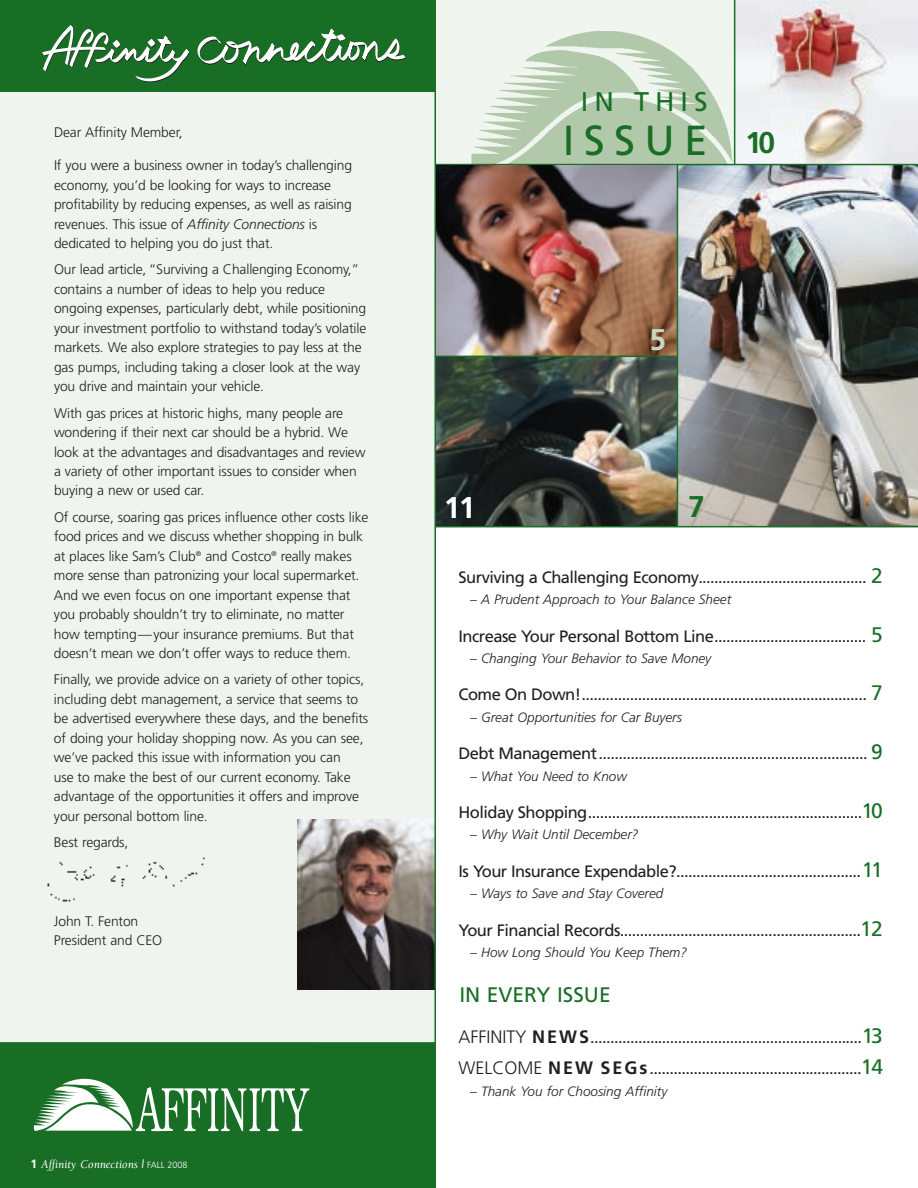
<style>
.page{position:relative;width:918px;height:1188px;background:#fff}
.page>*{position:absolute;margin:0;border:0;box-sizing:border-box;transform-origin:0 0}
.t1{font:42px "Frutiger";letter-spacing:.22em;color:#196e26}
.t2{font:700 30px "Frutiger";color:#196e26}
.t3{font:700 30px "Frutiger";color:#fff}
.t4{font:700 30px "Frutiger";color:#c6d7c2}
.t5{font:27px "Frutiger";letter-spacing:.22em;color:#196e26}
.t6{font:21px "Frutiger";color:#196e26}
.t7{font:16.5px/31.5px "Frutiger";letter-spacing:-.035em;color:#231f20}
.t8{font:300 13.8px/19.5px "Frutiger";letter-spacing:-.01em;color:#231f20}
.t9{font:italic 300 13.5px "Frutiger";color:#231f20}
.t10{font:italic 12px "Berkeley";letter-spacing:-.015em;color:#fff}
.s1{font-style:italic}
.s2{font-family:"Frutiger";font-weight:700;font-style:normal}
.s3{font-family:"Frutiger";font-weight:300;font-style:normal;font-size:9px}
.s4{font-size:21px;color:#196e26}
.s5{font-weight:300;font-size:18px}
.s6{font-weight:700;font-size:18px}
</style>
<div class="page">
<img style="left:436px;top:357px;width:241px;height:169px">
<img style="left:735px;top:0;width:183px;height:164px">
<div style="left:435px;top:0;width:300px;height:164px;background:#eff5ee"></div>
<img style="left:453px;top:2px;width:281px;height:162px">
<img style="left:678px;top:165px;width:240px;height:361px">
<hr style="left:436px;top:164px;width:482px;height:1px;background:#196e26">
<div style="left:0;top:0;width:435px;height:1188px;background:#196e26"></div>
<div style="left:0;top:93px;width:435px;height:950px;background:#eff5ee"></div>
<svg style="left:34px;top:1079px;width:275px;height:52px"></svg>
<img style="left:47px;top:857px;width:158px;height:45px">
<svg style="left:197px;top:29px;width:208px;height:36px"></svg>
<svg style="left:42px;top:25px;width:147px;height:57px"></svg>
<img style="left:297px;top:819px;width:137px;height:170px">
<hr style="left:734px;top:0;width:1px;height:165px;background:#196e26">
<img style="left:436px;top:165px;width:241px;height:191px">
<hr style="left:677px;top:164px;width:1px;height:363px;background:#196e26">
<hr style="left:435px;top:526px;width:483px;height:1px;background:#196e26">
<hr style="left:435px;top:356px;width:242px;height:1px;background:#196e26">
<hr style="left:434px;top:0;width:2px;height:1188px;background:#196e26">
<hr style="left:0;top:1042px;width:435px;height:2px;background:#196e26">
<p class="t8" style="left:54px;top:124px;width:130px">Dear Affinity Member,</p>
<p class="t8" style="left:54px;top:157px;width:300px">If you were a business owner in today’s challenging economy, you’d be looking for ways to increase profitability by reducing expenses, as well as raising revenues. This issue of <span class="s1">Affinity Connections</span> is dedicated to helping you do just that.</p>
<p class="t8" style="left:54px;top:261px;width:314px">Our lead article, “Surviving a Challenging Economy,” contains a number of ideas to help you reduce ongoing expenses, particularly debt, while positioning your investment portfolio to withstand today’s volatile markets. We also explore strategies to pay less at the gas pumps, including taking a closer look at the way you drive and maintain your vehicle.</p>
<p class="t8" style="left:54px;top:404px;width:313px">With gas prices at historic highs, many people are wondering if their next car should be a hybrid. We look at the advantages and disadvantages and review a variety of other important issues to consider when buying a new or used car.</p>
<p class="t8" style="left:54px;top:508px;width:316px">Of course, soaring gas prices influence other costs like food prices and we discuss whether shopping in bulk at places like Sam’s Club<sup>®</sup> and Costco<sup>®</sup> really makes more sense than patronizing your local supermarket.<br>And we even focus on one important expense that you probably shouldn’t try to eliminate, no matter how tempting—your insurance premiums. But that doesn’t mean we don’t offer ways to reduce them.</p>
<p class="t8" style="left:54px;top:671px;width:316px">Finally, we provide advice on a variety of other topics, including debt management, a service that seems to be advertised everywhere these days, and the benefits of doing your holiday shopping now. As you can see, we’ve packed this issue with information you can<br>use to make the best of our current economy. Take advantage of the opportunities it offers and improve your personal bottom line.</p>
<p class="t8" style="left:54px;top:834px;width:76px">Best regards,</p>
<p class="t8" style="left:54px;top:912px;width:110px">John T. Fenton<br>President and CEO</p>
<p class="t10" style="left:30px;top:1159px;width:159px"><span class="s2">1</span> Affinity Connections | <span class="s3">FALL 2008</span></p>
<h2 class="t3" style="left:444px;top:495px;width:33px">11</h2>
<h3 class="t5" style="left:581px;top:91px;width:128px">IN THIS</h3>
<h1 class="t1" style="left:563px;top:124px;width:146px">ISSUE</h1>
<h2 class="t2" style="left:745px;top:131px;width:32px">10</h2>
<h2 class="t4" style="left:649px;top:327px;width:18px">5</h2>
<h2 class="t2" style="left:688px;top:494px;width:18px">7</h2>
<p class="t7" style="left:459px;top:563px;width:426px">Surviving a Challenging Economy.......................................... <span class="s4">2</span></p>
<p class="t9" style="left:470px;top:594px;width:262px">– A Prudent Approach to Your Balance Sheet</p>
<p class="t7" style="left:459px;top:621px;width:426px">Increase Your Personal Bottom Line...................................... <span class="s4">5</span></p>
<p class="t9" style="left:470px;top:653px;width:243px">– Changing Your Behavior to Save Money</p>
<p class="t7" style="left:459px;top:680px;width:426px">Come On Down!....................................................................... <span class="s4">7</span></p>
<p class="t9" style="left:470px;top:712px;width:213px">– Great Opportunities for Car Buyers</p>
<p class="t7" style="left:459px;top:739px;width:426px">Debt Management................................................................... <span class="s4">9</span></p>
<p class="t9" style="left:470px;top:771px;width:158px">– What You Need to Know</p>
<p class="t7" style="left:459px;top:798px;width:426px">Holiday Shopping....................................................................<span class="s4">10</span></p>
<p class="t9" style="left:470px;top:829px;width:170px">– Why Wait Until December?</p>
<p class="t7" style="left:459px;top:857px;width:426px">Is Your Insurance Expendable?..............................................<span class="s4">11</span></p>
<p class="t9" style="left:470px;top:888px;width:195px">– Ways to Save and Stay Covered</p>
<p class="t7" style="left:459px;top:916px;width:426px">Your Financial Records............................................................<span class="s4">12</span></p>
<p class="t9" style="left:470px;top:947px;width:219px">– How Long Should You Keep Them?</p>
<h3 class="t6" style="left:459px;top:987px;width:153px">IN EVERY ISSUE</h3>
<p class="t7" style="left:459px;top:1022px;width:426px"><span class="s5">AFFINITY</span> <span class="s6">NEWS</span>....................................................................<span class="s4">13<br></span><span class="s5">WELCOME</span> <span class="s6">NEW SEGs</span> .....................................................<span class="s4">14</span></p>
<p class="t9" style="left:470px;top:1085px;width:199px">– Thank You for Choosing Affinity</p>
</div>
